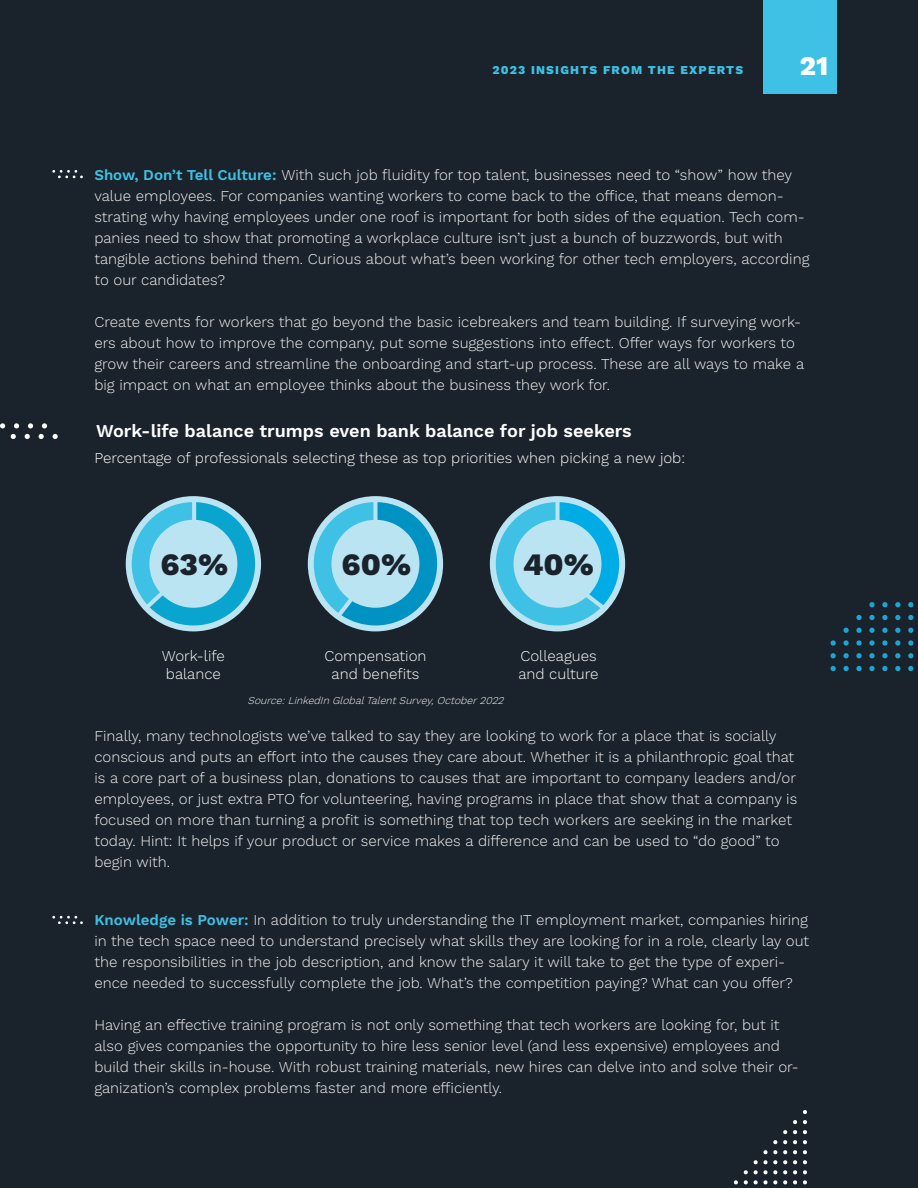
<style>
.page{position:relative;width:918px;height:1188px;background:#1a232b}
.page>*{position:absolute;margin:0;border:0;box-sizing:border-box;transform-origin:0 0}
.t1{font:800 31.2px "Work Sans";color:#1a232b}
.t2{font:800 27px "Work Sans";color:#fff}
.Chart_Heading_WHITE{font:600 18px "Work Sans";color:#fff}
.Body_Copy{font:300 15px/21px "Work Sans";color:#f5f3f4}
.Body_Copy-2{font:300 15px/18px "Work Sans";color:#fff}
.t3{font:800 12px "Work Sans";letter-spacing:.1em;color:#3ec1e4}
.Body_Copy-3{font:italic 300 10.5px "Work Sans";color:#f5f3f4}
.s1{font-weight:600;color:#3ec1e4}
</style>
<div class="page">
<div style="left:764px;top:0;width:73px;height:94px;background:#3ec1e4"></div>
<div style="left:126px;top:496px;width:135px;height:135px;background:#bbe4f3;border-radius:50%"></div>
<div style="left:308px;top:496px;width:135px;height:135px;background:#bbe4f3;border-radius:50%"></div>
<div style="left:490px;top:496px;width:135px;height:135px;background:#bbe4f3;border-radius:50%"></div>
<svg style="left:132px;top:502px;width:123px;height:123px"></svg>
<svg style="left:314px;top:502px;width:123px;height:123px"></svg>
<svg style="left:496px;top:502px;width:123px;height:123px"></svg>
<svg style="left:52px;top:170px;width:31px;height:8px"></svg>
<svg style="left:52px;top:916px;width:31px;height:8px"></svg>
<svg style="left:0;top:423px;width:5px;height:5px"></svg>
<svg style="left:14px;top:423px;width:5px;height:5px"></svg>
<svg style="left:28px;top:423px;width:5px;height:5px"></svg>
<svg style="left:42px;top:423px;width:5px;height:5px"></svg>
<svg style="left:11px;top:434px;width:5px;height:5px"></svg>
<svg style="left:25px;top:434px;width:5px;height:5px"></svg>
<svg style="left:39px;top:434px;width:5px;height:5px"></svg>
<svg style="left:53px;top:434px;width:5px;height:5px"></svg>
<svg style="left:869px;top:602px;width:6px;height:5px"></svg>
<svg style="left:882px;top:602px;width:6px;height:5px"></svg>
<svg style="left:895px;top:602px;width:5px;height:5px"></svg>
<svg style="left:908px;top:602px;width:5px;height:5px"></svg>
<svg style="left:856px;top:615px;width:6px;height:5px"></svg>
<svg style="left:869px;top:615px;width:6px;height:5px"></svg>
<svg style="left:882px;top:615px;width:6px;height:5px"></svg>
<svg style="left:895px;top:615px;width:5px;height:5px"></svg>
<svg style="left:908px;top:615px;width:5px;height:5px"></svg>
<svg style="left:843px;top:628px;width:6px;height:5px"></svg>
<svg style="left:856px;top:628px;width:6px;height:5px"></svg>
<svg style="left:869px;top:628px;width:6px;height:5px"></svg>
<svg style="left:882px;top:628px;width:6px;height:5px"></svg>
<svg style="left:895px;top:628px;width:5px;height:5px"></svg>
<svg style="left:908px;top:628px;width:5px;height:5px"></svg>
<svg style="left:831px;top:640px;width:5px;height:6px"></svg>
<svg style="left:843px;top:640px;width:6px;height:6px"></svg>
<svg style="left:856px;top:640px;width:6px;height:6px"></svg>
<svg style="left:869px;top:640px;width:6px;height:6px"></svg>
<svg style="left:882px;top:640px;width:6px;height:6px"></svg>
<svg style="left:895px;top:640px;width:5px;height:6px"></svg>
<svg style="left:908px;top:640px;width:5px;height:6px"></svg>
<svg style="left:831px;top:653px;width:5px;height:5px"></svg>
<svg style="left:843px;top:653px;width:6px;height:5px"></svg>
<svg style="left:856px;top:653px;width:6px;height:5px"></svg>
<svg style="left:869px;top:653px;width:6px;height:5px"></svg>
<svg style="left:882px;top:653px;width:6px;height:5px"></svg>
<svg style="left:895px;top:653px;width:5px;height:5px"></svg>
<svg style="left:908px;top:653px;width:5px;height:5px"></svg>
<svg style="left:831px;top:666px;width:5px;height:5px"></svg>
<svg style="left:843px;top:666px;width:6px;height:5px"></svg>
<svg style="left:856px;top:666px;width:6px;height:5px"></svg>
<svg style="left:869px;top:666px;width:6px;height:5px"></svg>
<svg style="left:882px;top:666px;width:6px;height:5px"></svg>
<svg style="left:895px;top:666px;width:5px;height:5px"></svg>
<svg style="left:908px;top:666px;width:5px;height:5px"></svg>
<svg style="left:734px;top:1180px;width:4px;height:4px"></svg>
<svg style="left:744px;top:1180px;width:4px;height:4px"></svg>
<svg style="left:744px;top:1170px;width:4px;height:4px"></svg>
<svg style="left:754px;top:1180px;width:23px;height:4px"></svg>
<svg style="left:754px;top:1170px;width:23px;height:4px"></svg>
<svg style="left:754px;top:1160px;width:23px;height:4px"></svg>
<svg style="left:763px;top:1150px;width:14px;height:4px"></svg>
<svg style="left:773px;top:1140px;width:4px;height:4px"></svg>
<svg style="left:783px;top:1180px;width:4px;height:4px"></svg>
<svg style="left:783px;top:1170px;width:4px;height:4px"></svg>
<svg style="left:783px;top:1160px;width:4px;height:4px"></svg>
<svg style="left:783px;top:1150px;width:4px;height:4px"></svg>
<svg style="left:783px;top:1140px;width:4px;height:4px"></svg>
<svg style="left:783px;top:1130px;width:4px;height:4px"></svg>
<svg style="left:793px;top:1180px;width:4px;height:4px"></svg>
<svg style="left:793px;top:1170px;width:4px;height:4px"></svg>
<svg style="left:793px;top:1160px;width:4px;height:4px"></svg>
<svg style="left:793px;top:1150px;width:4px;height:4px"></svg>
<svg style="left:793px;top:1140px;width:4px;height:4px"></svg>
<svg style="left:793px;top:1130px;width:4px;height:4px"></svg>
<svg style="left:793px;top:1120px;width:4px;height:4px"></svg>
<svg style="left:803px;top:1180px;width:4px;height:4px"></svg>
<svg style="left:803px;top:1170px;width:4px;height:4px"></svg>
<svg style="left:803px;top:1160px;width:4px;height:4px"></svg>
<svg style="left:803px;top:1150px;width:4px;height:4px"></svg>
<svg style="left:803px;top:1140px;width:4px;height:4px"></svg>
<svg style="left:803px;top:1130px;width:4px;height:4px"></svg>
<svg style="left:803px;top:1120px;width:4px;height:4px"></svg>
<svg style="left:803px;top:1110px;width:4px;height:4px"></svg>
<p class="t3" style="left:492px;top:63px;width:252px">2023 INSIGHTS FROM THE EXPERTS</p>
<p class="t2" style="left:800px;top:50px;width:30px">21</p>
<p class="Body_Copy" style="left:94px;top:165px;width:717px"><span class="s1">Show, Don’t Tell Culture:</span> With such job fluidity for top talent, businesses need to “show” how they value employees. For companies wanting workers to come back to the office, that means demon&shy;strating why having employees under one roof is important for both sides of the equation. Tech com&shy;panies need to show that promoting a workplace culture isn’t just a bunch of buzzwords, but with tangible actions behind them. Curious about what’s been working for other tech employers, according to our candidates?</p>
<p class="Body_Copy" style="left:94px;top:312px;width:711px">Create events for workers that go beyond the basic icebreakers and team building. If surveying work&shy;ers about how to improve the company, put some suggestions into effect. Offer ways for workers to grow their careers and streamline the onboarding and start-up process. These are all ways to make a big impact on what an employee thinks about the business they work for.</p>
<p class="Chart_Heading_WHITE" style="left:96px;top:420px;width:537px">Work-life balance trumps even bank balance for job seekers</p>
<p class="Body_Copy-2" style="left:94px;top:449px;width:592px">Percentage of professionals selecting these as top priorities when picking a new job:</p>
<p class="t1" style="left:160px;top:546px;width:69px">63%</p>
<p class="t1" style="left:342px;top:546px;width:71px">60%</p>
<p class="t1" style="left:523px;top:546px;width:72px">40%</p>
<p class="Body_Copy-2" style="left:162px;top:647px;width:65px">Work-life balance</p>
<p class="Body_Copy-2" style="left:324px;top:647px;width:104px;text-align:center">Compensation and benefits</p>
<p class="Body_Copy-2" style="left:518px;top:647px;width:82px">Colleagues and culture</p>
<p class="Body_Copy-3" style="left:248px;top:694px;width:261px">Source:LinkedInGlobalTalentSurvey,October2022</p>
<p class="Body_Copy" style="left:94px;top:726px;width:704px">Finally, many technologists we’ve talked to say they are looking to work for a place that is socially conscious and puts an effort into the causes they care about. Whether it is a philanthropic goal that is a core part of a business plan, donations to causes that are important to company leaders and/or employees, or just extra PTO for volunteering, having programs in place that show that a company is focused on more than turning a profit is something that top tech workers are seeking in the market today. Hint: It helps if your product or service makes a difference and can be used to “do good” to begin with.</p>
<p class="Body_Copy" style="left:94px;top:910px;width:716px"><span class="s1">Knowledge is Power:</span> In addition to truly understanding the IT employment market, companies hiring in the tech space need to understand precisely what skills they are looking for in a role, clearly lay out the responsibilities in the job description, and know the salary it will take to get the type of experi&shy;ence needed to successfully complete the job. What’s the competition paying? What can you offer?</p>
<p class="Body_Copy" style="left:94px;top:1015px;width:706px">Having an effective training program is not only something that tech workers are looking for, but it also gives companies the opportunity to hire less senior level (and less expensive) employees and build their skills in-house. With robust training materials, new hires can delve into and solve their or&shy;ganization’s complex problems faster and more efficiently.</p>
</div>
